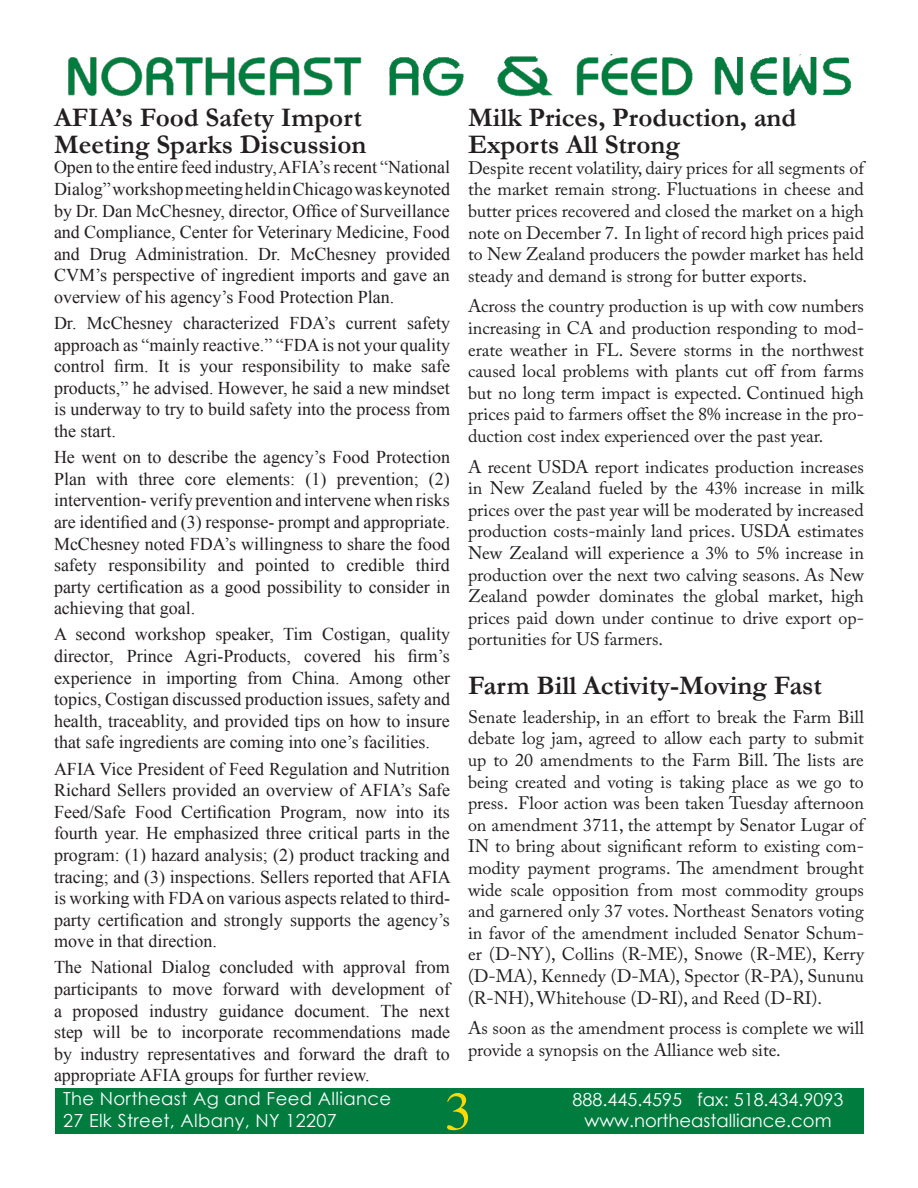
<style>
.page{position:relative;width:918px;height:1188px;background:#fff}
.page>*{position:absolute;margin:0;border:0;box-sizing:border-box;transform-origin:0 0}
.t1{font:54px "Times";color:#fdd905}
.t2{font:700 27px/27px "Garamond";color:#231f20}
.t3{font:18px/21.6px "Times New Roman";color:#231f20;text-align:justify}
.t4{font:18px/21.6px "Adobe Caslon Pro";color:#211e1f;text-align:justify}
.t5{font:18px/21.6px "Century Gothic";letter-spacing:.02em;color:#fbfdfe}
.t6{font:18px/21px "Century Gothic";color:#fdfefe;text-align:center}
</style>
<div class="page">
<img style="left:68px;top:54px;width:783px;height:43px">
<div style="left:56px;top:1089px;width:808px;height:45px;background:#007c3f"></div>
<h2 class="t2" style="left:54px;top:104px;width:314px">AFIA’s Food Safety Import<br>Meeting Sparks Discussion</h2>
<p class="t3" style="left:54px;top:156px;width:398px">Open to the entire feed industry, AFIA’s recent “National Dialog” workshop meeting held in Chicago was keynoted by Dr. Dan McChesney, director, Office of Surveillance and Compliance, Center for Veterinary Medicine, Food and Drug Administration. Dr. McChesney provided CVM’s perspective of ingredient imports and gave an overview of his agency’s Food Protection Plan.</p>
<p class="t3" style="left:54px;top:312px;width:398px">Dr. McChesney characterized FDA’s current safety approach as “mainly reactive.” “FDA is not your quality control firm. It is your responsibility to make safe products,” he advised. However, he said a new mindset is underway to try to build safety into the process from the start.</p>
<p class="t3" style="left:54px;top:446px;width:398px">He went on to describe the agency’s Food Protection Plan with three core elements: (1) prevention; (2) intervention- verify prevention and intervene when risks are identified and (3) response- prompt and appropriate.<br>McChesney noted FDA’s willingness to share the food safety responsibility and pointed to credible third party certification as a good possibility to consider in achieving that goal.</p>
<p class="t3" style="left:54px;top:623px;width:398px">A second workshop speaker, Tim Costigan, quality director, Prince Agri-Products, covered his firm’s experience in importing from China. Among other topics, Costigan discussed production issues, safety and health, traceablity, and provided tips on how to insure that safe ingredients are coming into one’s facilities.</p>
<p class="t3" style="left:54px;top:757px;width:398px">AFIA Vice President of Feed Regulation and Nutrition Richard Sellers provided an overview of AFIA’s Safe Feed/Safe Food Certification Program, now into its fourth year. He emphasized three critical parts in the program: (1) hazard analysis; (2) product tracking and tracing; and (3) inspections. Sellers reported that AFIA is working with FDA on various aspects related to third&shy;party certification and strongly supports the agency’s move in that direction.</p>
<p class="t3" style="left:54px;top:956px;width:398px">The National Dialog concluded with approval from participants to move forward with development of a proposed industry guidance document. The next step will be to incorporate recommendations made by industry representatives and forward the draft to appropriate AFIA groups for further review.</p>
<h2 class="t2" style="left:468px;top:104px;width:330px">Milk Prices, Production, and<br>Exports All Strong</h2>
<p class="t4" style="left:468px;top:157px;width:398px">Despite recent volatility, dairy prices for all segments of the market remain strong. Fluctuations in cheese and butter prices recovered and closed the market on a high note on December 7. In light of record high prices paid to New Zealand producers the powder market has held steady and demand is strong for butter exports.</p>
<p class="t4" style="left:468px;top:295px;width:398px">Across the country production is up with cow numbers increasing in CA and production responding to mod&shy;erate weather in FL. Severe storms in the northwest caused local problems with plants cut off from farms but no long term impact is expected. Continued high prices paid to farmers offset the 8% increase in the pro&shy;duction cost index experienced over the past year.</p>
<p class="t4" style="left:468px;top:456px;width:398px">A recent USDA report indicates production increases in New Zealand fueled by the 43% increase in milk prices over the past year will be moderated by increased production costs-mainly land prices. USDA estimates New Zealand will experience a 3% to 5% increase in production over the next two calving seasons. As New Zealand powder dominates the global market, high prices paid down under continue to drive export op&shy;portunities for US farmers.</p>
<h2 class="t2" style="left:468px;top:672px;width:356px">Farm Bill Activity-Moving Fast</h2>
<p class="t4" style="left:468px;top:706px;width:398px">Senate leadership, in an effort to break the Farm Bill debate log jam, agreed to allow each party to submit up to 20 amendments to the Farm Bill. The lists are being created and voting is taking place as we go to press. Floor action was been taken Tuesday afternoon on amendment 3711, the attempt by Senator Lugar of IN to bring about significant reform to existing com&shy;modity payment programs. The amendment brought wide scale opposition from most commodity groups and garnered only 37 votes. Northeast Senators voting in favor of the amendment included Senator Schum&shy;er (D-NY), Collins (R-ME), Snowe (R-ME), Kerry (D-MA), Kennedy (D-MA), Spector (R-PA), Sununu (R-NH), Whitehouse (D-RI), and Reed (D-RI).</p>
<p class="t4" style="left:468px;top:1017px;width:398px">As soon as the amendment process is complete we will provide a synopsis on the Alliance web site.</p>
<p class="t5" style="left:63px;top:1088px;width:330px">The Northeast Ag and Feed Alliance<br>27 Elk Street, Albany, NY 12207</p>
<h1 class="t1" style="left:445px;top:1081px;width:28px">3</h1>
<p class="t6" style="left:573px;top:1089px;width:272px">888.445.4595 fax: 518.434.9093 www.northeastalliance.com</p>
</div>
